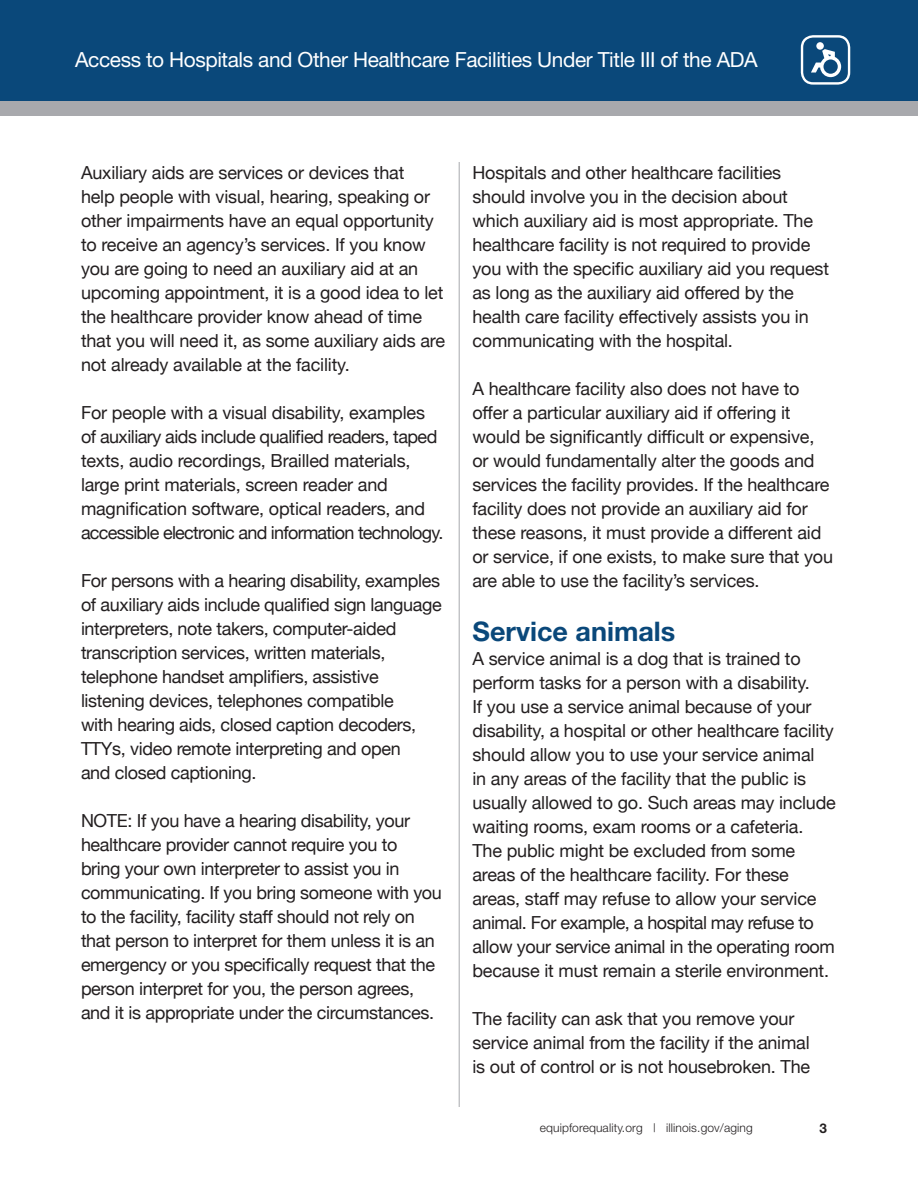
<style>
.page{position:relative;width:918px;height:1188px;background:#fff}
.page>*{position:absolute;margin:0;border:0;box-sizing:border-box;transform-origin:0 0}
.t1{font:700 27px "Helvetica Neue";color:#0a487a}
.t2{font:20.85px "Helvetica Neue";letter-spacing:-.02em;color:#fff}
.t3{font:18px/24px "Helvetica Neue";letter-spacing:-.01em;color:#231f20}
.t4{font:700 13.35px "Helvetica Neue";color:#231f20}
.t5{font:300 12px "Helvetica Neue";letter-spacing:.01em;color:#231f20}
</style>
<div class="page">
<div style="left:0;top:0;width:918px;height:101px;background:#0a487a"></div>
<div style="left:0;top:101px;width:918px;height:14px;background:#a8a9ad"></div>
<svg style="left:801px;top:35px;width:49px;height:50px"></svg>
<hr style="left:459px;top:162px;width:1px;height:945px;background:#a8a9ad">
<p class="t2" style="left:75px;top:47px;width:684px">Access to Hospitals and Other Healthcare Facilities Under Title III of the ADA</p>
<p class="t3" style="left:81px;top:162px;width:366px">Auxiliary aids are services or devices that<br>help people with visual, hearing, speaking or other impairments have an equal opportunity to receive an agency’s services. If you know you are going to need an auxiliary aid at an upcoming appointment, it is a good idea to let the healthcare provider know ahead of time that you will need it, as some auxiliary aids are not already available at the facility.</p>
<p class="t3" style="left:81px;top:402px;width:364px">For people with a visual disability, examples of auxiliary aids include qualified readers, taped texts, audio recordings, Brailled materials, large print materials, screen reader and magnification software, optical readers, and accessible electronic and information technology.</p>
<p class="t3" style="left:81px;top:570px;width:362px">For persons with a hearing disability, examples of auxiliary aids include qualified sign language interpreters, note takers, computer-aided transcription services, written materials, telephone handset amplifiers, assistive listening devices, telephones compatible<br>with hearing aids, closed caption decoders, TTYs, video remote interpreting and open<br>and closed captioning.</p>
<p class="t3" style="left:81px;top:810px;width:362px">NOTE: If you have a hearing disability, your healthcare provider cannot require you to<br>bring your own interpreter to assist you in communicating. If you bring someone with you to the facility, facility staff should not rely on that person to interpret for them unless it is an emergency or you specifically request that the person interpret for you, the person agrees, and it is appropriate under the circumstances.</p>
<p class="t3" style="left:472px;top:162px;width:358px">Hospitals and other healthcare facilities should involve you in the decision about which auxiliary aid is most appropriate. The healthcare facility is not required to provide you with the specific auxiliary aid you request as long as the auxiliary aid offered by the health care facility effectively assists you in communicating with the hospital.</p>
<p class="t3" style="left:472px;top:378px;width:362px">A healthcare facility also does not have to offer a particular auxiliary aid if offering it would be significantly difficult or expensive, or would fundamentally alter the goods and services the facility provides. If the healthcare facility does not provide an auxiliary aid for these reasons, it must provide a different aid or service, if one exists, to make sure that you are able to use the facility’s services.</p>
<h1 class="t1" style="left:472px;top:615px;width:204px">Service animals</h1>
<p class="t3" style="left:472px;top:648px;width:365px">A service animal is a dog that is trained to perform tasks for a person with a disability.<br>If you use a service animal because of your disability, a hospital or other healthcare facility should allow you to use your service animal<br>in any areas of the facility that the public is usually allowed to go. Such areas may include waiting rooms, exam rooms or a cafeteria.<br>The public might be excluded from some areas of the healthcare facility. For these areas, staff may refuse to allow your service animal. For example, a hospital may refuse to allow your service animal in the operating room because it must remain a sterile environment.</p>
<p class="t3" style="left:472px;top:1008px;width:339px">The facility can ask that you remove your service animal from the facility if the animal is out of control or is not housebroken. The</p>
<p class="t5" style="left:540px;top:1120px;width:215px">equipforequality.org | illinois.gov/aging</p>
<p class="t4" style="left:819px;top:1120px;width:9px">3</p>
</div>
